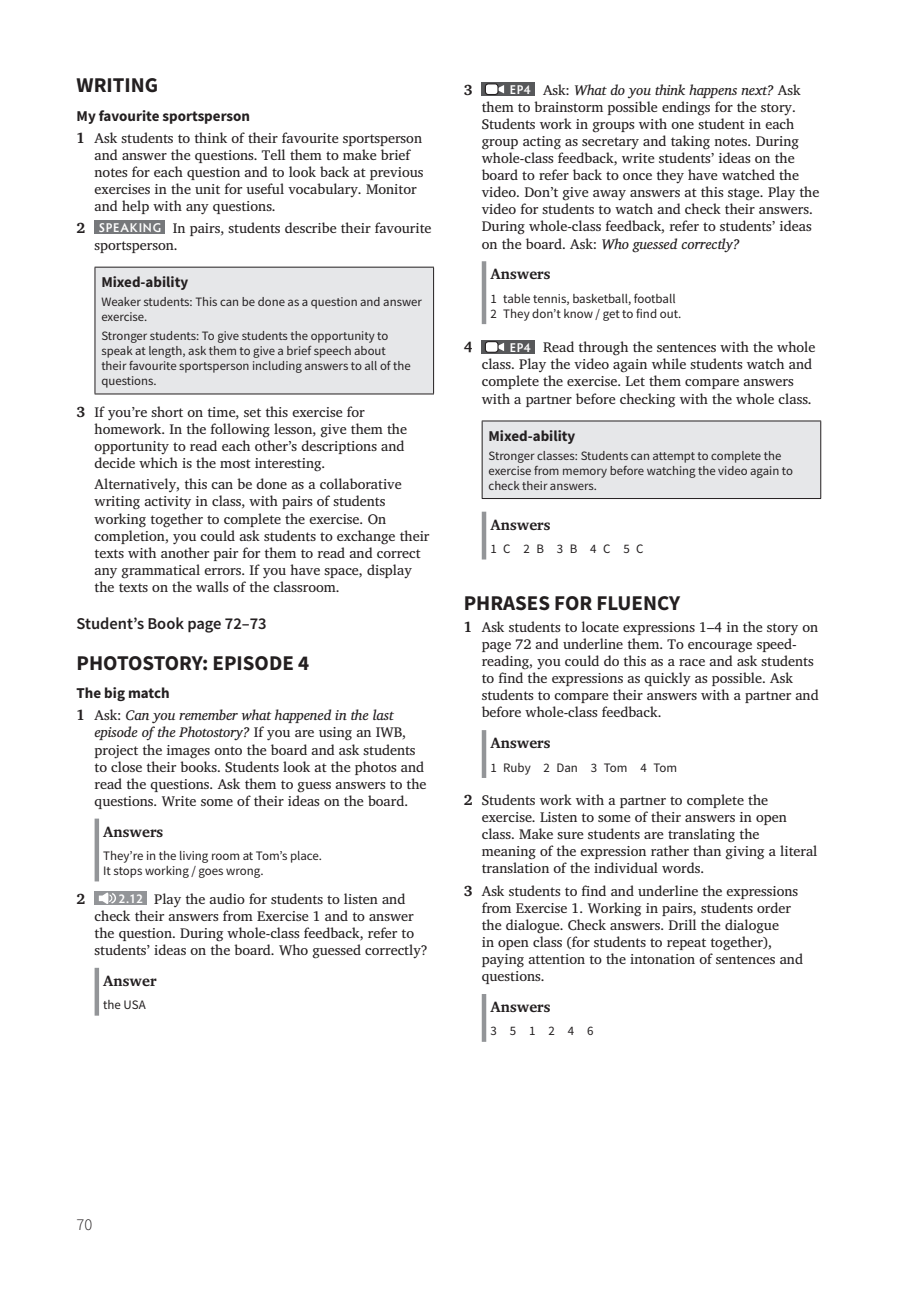
<style>
.page{position:relative;width:919px;height:1289px;background:#fff}
.page>*{position:absolute;margin:0;border:0;box-sizing:border-box;transform-origin:0 0}
.t1{font:700 21px "Source Sans Pro";color:#231f20}
.t2{font:600 16.5px "Source Sans Pro";color:#231f20}
.t3{font:700 15px "Source Sans Pro";color:#231f20}
.t4{font:700 15px "Charis SIL";color:#231f20}
.t5{font:14.25px/17.1px "Charis SIL";color:#231f20}
.t6{font:12.9px/15px "Source Sans Pro";color:#231f20}
.t7{font:12.75px/15px "Source Sans Pro";color:#231f20}
.s1{font-weight:700;font-size:15px}
.s2{font-family:"Hypatia Sans Pro";font-weight:600;font-size:12.75px;color:#fff}
.s3{font-style:italic}
</style>
<div class="page">
<div style="left:95px;top:220px;width:70px;height:14px;background:#76787b"></div>
<div style="left:95px;top:267px;width:338px;height:127px;background:#e6e7e9"></div>
<hr style="left:95px;top:267px;width:1px;height:126px;background:#231f20">
<hr style="left:433px;top:267px;width:1px;height:126px;background:#231f20">
<hr style="left:95px;top:267px;width:339px;height:1px;background:#231f20">
<hr style="left:95px;top:393px;width:339px;height:1px;background:#231f20">
<hr style="left:95px;top:818px;width:4px;height:63px;background:#939598">
<div style="left:95px;top:891px;width:52px;height:14px;background:#939598"></div>
<svg style="left:99px;top:892px;width:17px;height:12px"></svg>
<hr style="left:95px;top:967px;width:4px;height:48px;background:#939598">
<div style="left:481px;top:82px;width:54px;height:14px;background:#57585a"></div>
<svg style="left:498px;top:85px;width:6px;height:8px"></svg>
<div style="left:485px;top:84px;width:13px;height:10px;background:#fff;border-radius:3px"></div>
<div style="left:485px;top:83px;width:13px;height:12px;border:1px solid #231f20;border-radius:3px"></div>
<div style="left:481px;top:261px;width:5px;height:63px;background:#939598"></div>
<div style="left:481px;top:340px;width:54px;height:14px;background:#57585a"></div>
<svg style="left:498px;top:343px;width:6px;height:8px"></svg>
<div style="left:485px;top:341px;width:13px;height:11px;background:#fff;border-radius:3px"></div>
<div style="left:485px;top:341px;width:13px;height:12px;border:1px solid #231f20;border-radius:3px"></div>
<div style="left:482px;top:421px;width:338px;height:77px;background:#e6e7e9"></div>
<hr style="left:481px;top:421px;width:1px;height:77px;background:#231f20">
<hr style="left:820px;top:421px;width:1px;height:77px;background:#231f20">
<hr style="left:481px;top:420px;width:340px;height:1px;background:#231f20">
<hr style="left:481px;top:498px;width:340px;height:1px;background:#231f20">
<div style="left:481px;top:511px;width:5px;height:48px;background:#939598"></div>
<div style="left:481px;top:730px;width:5px;height:48px;background:#939598"></div>
<div style="left:481px;top:993px;width:5px;height:48px;background:#939598"></div>
<h1 class="t1" style="left:77px;top:71px;width:28px">WRITIN</h1>
<h1 class="t1" style="left:145px;top:71px;width:15px">G</h1>
<p class="t3" style="left:77px;top:105px;width:175px">My favourite sportsperson</p>
<p class="t5" style="left:95px;top:129px;width:330px;text-indent:-18px"><span class="s1">1</span> Ask students to think of their favourite sportsperson and answer the questions. Tell them to make brief notes for each question and to look back at previous exercises in the unit for useful vocabulary. Monitor and help with any questions.</p>
<p class="t5" style="left:95px;top:219px;width:338px;text-indent:-18px"><span class="s1">2</span> <span class="s2">SPEAKING</span> In pairs, students describe their favourite sportsperson.</p>
<p class="t3" style="left:101px;top:272px;width:88px">Mixed-ability</p>
<p class="t7" style="left:101px;top:294px;width:322px">Weaker students: This can be done as a question and answer exercise.</p>
<p class="t7" style="left:101px;top:328px;width:311px">Stronger students: To give students the opportunity to speak at length, ask them to give a brief speech about their favourite sportsperson including answers to all of the questions.</p>
<p class="t5" style="left:95px;top:403px;width:314px;text-indent:-18px"><span class="s1">3</span> If you’re short on time, set this exercise for homework. In the following lesson, give them the opportunity to read each other’s descriptions and decide which is the most interesting.</p>
<p class="t5" style="left:95px;top:476px;width:336px">Alternatively, this can be done as a collaborative writing activity in class, with pairs of students working together to complete the exercise. On completion, you could ask students to exchange their texts with another pair for them to read and correct any grammatical errors. If you have space, display the texts on the walls of the classroom.</p>
<p class="t2" style="left:77px;top:612px;width:192px">Student’s Book page 72–73</p>
<h1 class="t1" style="left:77px;top:648px;width:234px">PHOTOSTORY: EPISODE 4</h1>
<p class="t3" style="left:77px;top:683px;width:94px">The big match</p>
<p class="t5" style="left:95px;top:706px;width:333px;text-indent:-18px"><span class="s1">1</span> Ask: <span class="s3">Can you remember what happened in the last episode of the Photostory?</span> If you are using an IWB, project the images onto the board and ask students to close their books. Students look at the photos and read the questions. Ask them to guess answers to the questions. Write some of their ideas on the board.</p>
<p class="t4" style="left:103px;top:822px;width:62px">Answers</p>
<p class="t6" style="left:103px;top:848px;width:220px">They’re in the living room at Tom’s place.<br>It stops working / goes wrong.</p>
<p class="t4" style="left:77px;top:889px;width:10px">2</p>
<p class="t5" style="left:95px;top:890px;width:334px;text-indent:24px"><span class="s2">2.12</span> Play the audio for students to listen and check their answers from Exercise 1 and to answer the question. During whole-class feedback, refer to students’ ideas on the board. Who guessed correctly?</p>
<p class="t4" style="left:103px;top:971px;width:55px">Answer</p>
<p class="t6" style="left:103px;top:997px;width:44px">the USA</p>
<p class="t4" style="left:463px;top:81px;width:10px">3</p>
<p class="t5" style="left:481px;top:81px;width:339px;text-indent:28px"><span class="s2">EP4</span> Ask: <span class="s3">What do you think happens next?</span> Ask them to brainstorm possible endings for the story.<br>Students work in groups with one student in each group acting as secretary and taking notes. During whole-class feedback, write students’ ideas on the board to refer back to once they have watched the video. Don’t give away answers at this stage. Play the video for students to watch and check their answers.<br>During whole-class feedback, refer to students’ ideas on the board. Ask: <span class="s3">Who guessed correctly?</span></p>
<p class="t4" style="left:490px;top:265px;width:62px">Answers</p>
<p class="t6" style="left:490px;top:291px;width:192px">1 table tennis, basketball, football<br>2 They don’t know / get to find out.</p>
<p class="t4" style="left:463px;top:338px;width:10px">4</p>
<p class="t5" style="left:481px;top:339px;width:335px;text-indent:28px"><span class="s2">EP4</span> Read through the sentences with the whole class. Play the video again while students watch and complete the exercise. Let them compare answers with a partner before checking with the whole class.</p>
<p class="t3" style="left:488px;top:425px;width:88px">Mixed-ability</p>
<p class="t7" style="left:488px;top:448px;width:306px">Stronger classes: Students can attempt to complete the exercise from memory before watching the video again to check their answers.</p>
<p class="t4" style="left:490px;top:515px;width:62px">Answers</p>
<p class="t6" style="left:490px;top:541px;width:155px">1C 2B 3B 4C 5C</p>
<h1 class="t1" style="left:463px;top:588px;width:218px">Phrases for fluency</h1>
<p class="t5" style="left:481px;top:618px;width:338px;text-indent:-18px"><span class="s1">1</span> Ask students to locate expressions 1–4 in the story on page 72 and underline them. To encourage speed&shy;reading, you could do this as a race and ask students to find the expressions as quickly as possible. Ask students to compare their answers with a partner and before whole-class feedback.</p>
<p class="t4" style="left:490px;top:734px;width:62px">Answers</p>
<p class="t6" style="left:490px;top:759px;width:188px">1 Ruby 2 Dan 3 Tom 4 Tom</p>
<p class="t5" style="left:481px;top:791px;width:337px;text-indent:-18px"><span class="s1">2</span> Students work with a partner to complete the exercise. Listen to some of their answers in open class. Make sure students are translating the<br>meaning of the expression rather than giving a literal translation of the individual words.</p>
<p class="t5" style="left:481px;top:882px;width:323px;text-indent:-18px"><span class="s1">3</span> Ask students to find and underline the expressions from Exercise 1. Working in pairs, students order the dialogue. Check answers. Drill the dialogue<br>in open class (for students to repeat together), paying attention to the intonation of sentences and questions.</p>
<p class="t4" style="left:490px;top:997px;width:62px">Answers</p>
<p class="t6" style="left:490px;top:1023px;width:104px">351246</p>
</div>
